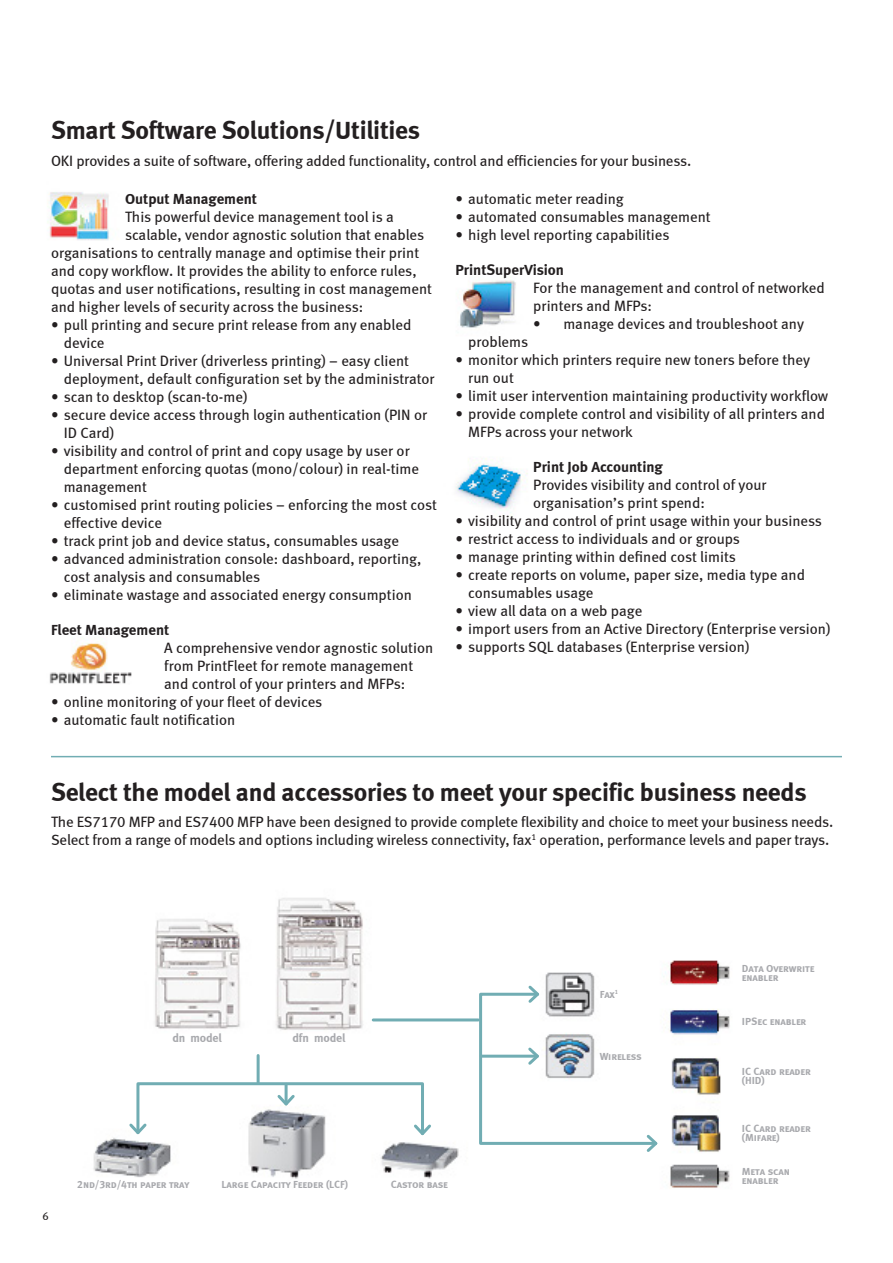
<style>
.page{position:relative;width:893px;height:1263px;background:#fff}
.page>*{position:absolute;margin:0;border:0;box-sizing:border-box;transform-origin:0 0}
.t1{font:25.5px "Meta Bold LF";letter-spacing:-.01em;color:#231f20}
.BodyText_Big{font:15px/18px "Meta Book LF";color:#231f20}
.BodyText_Big-2{font:15px "Meta Bold LF";color:#231f20}
.t2{font:12px "Meta Bold LF";letter-spacing:-.01em;color:#a8a9ad}
.BodyText{font:11.25px "Meta Book LF";color:#231f20}
.t3{font:10.5px/9px "Meta Bold LF Caps";letter-spacing:-.01em;color:#a8a9ad}
</style>
<div class="page">
<img style="left:49px;top:192px;width:793px;height:996px">
<hr style="left:51px;top:756px;width:791px;height:1px;background:#71adb3">
<svg style="left:478px;top:983px;width:182px;height:172px"></svg>
<hr style="left:373px;top:1018px;width:105px;height:3px;background:#71adb3">
<svg style="left:127px;top:1081px;width:307px;height:57px"></svg>
<hr style="left:257px;top:1055px;width:3px;height:27px;background:#71adb3">
<p class="t1" style="left:51px;top:115px;width:371px">Smart Software Solutions/Utilities</p>
<p class="BodyText_Big" style="left:51px;top:151px;width:642px">OKI provides a suite of software, offering added functionality, control and efficiencies for your business.</p>
<p class="BodyText_Big-2" style="left:125px;top:190px;width:133px">Output Management</p>
<p class="BodyText_Big" style="left:125px;top:208px;width:270px">This powerful device management tool is a</p>
<p class="BodyText_Big" style="left:125px;top:226px;width:301px">scalable, vendor agnostic solution that enables</p>
<p class="BodyText_Big" style="left:51px;top:244px;width:370px">organisations to centrally manage and optimise their print</p>
<p class="BodyText_Big" style="left:51px;top:262px;width:367px">and copy workflow. It provides the ability to enforce rules,</p>
<p class="BodyText_Big" style="left:51px;top:280px;width:382px">quotas and user notifications, resulting in cost management</p>
<p class="BodyText_Big" style="left:51px;top:298px;width:314px">and higher levels of security across the business:</p>
<p class="BodyText_Big" style="left:64px;top:316px;width:349px;text-indent:-13px">• pull printing and secure print release from any enabled device</p>
<p class="BodyText_Big" style="left:64px;top:352px;width:372px;text-indent:-13px">• Universal Print Driver (driverless printing) – easy client deployment, default configuration set by the administrator</p>
<p class="BodyText_Big" style="left:51px;top:388px;width:198px">• scan to desktop (scan-to-me)</p>
<p class="BodyText_Big" style="left:64px;top:406px;width:365px;text-indent:-13px">• secure device access through login authentication (PIN or<br>ID Card)</p>
<p class="BodyText_Big" style="left:64px;top:442px;width:357px;text-indent:-13px">• visibility and control of print and copy usage by user or department enforcing quotas (mono/colour) in real-time management</p>
<p class="BodyText_Big" style="left:64px;top:496px;width:375px;text-indent:-13px">• customised print routing policies – enforcing the most cost effective device</p>
<p class="BodyText_Big" style="left:51px;top:532px;width:350px">• track print job and device status, consumables usage</p>
<p class="BodyText_Big" style="left:64px;top:550px;width:359px;text-indent:-13px">• advanced administration console: dashboard, reporting, cost analysis and consumables</p>
<p class="BodyText_Big" style="left:51px;top:586px;width:362px">• eliminate wastage and associated energy consumption</p>
<p class="BodyText_Big-2" style="left:51px;top:621px;width:120px">Fleet Management</p>
<p class="BodyText_Big" style="left:164px;top:639px;width:270px">A comprehensive vendor agnostic solution from PrintFleet for remote management and control of your printers and MFPs:</p>
<p class="BodyText_Big" style="left:51px;top:693px;width:273px">• online monitoring of your fleet of devices</p>
<p class="BodyText_Big" style="left:51px;top:711px;width:186px">• automatic fault notification</p>
<p class="BodyText_Big" style="left:455px;top:190px;width:170px">• automatic meter reading</p>
<p class="BodyText_Big" style="left:455px;top:208px;width:257px">• automated consumables management</p>
<p class="BodyText_Big" style="left:455px;top:226px;width:216px">• high level reporting capabilities</p>
<p class="BodyText_Big-2" style="left:455px;top:261px;width:110px">PrintSuperVision</p>
<p class="BodyText_Big" style="left:533px;top:279px;width:293px">For the management and control of networked printers and MFPs:</p>
<p class="BodyText_Big" style="left:533px;top:315px;width:272px">• manage devices and troubleshoot any</p>
<p class="BodyText_Big" style="left:468px;top:333px;width:62px">problems</p>
<p class="BodyText_Big" style="left:468px;top:351px;width:344px;text-indent:-13px">• monitor which printers require new toners before they run out</p>
<p class="BodyText_Big" style="left:455px;top:387px;width:374px">• limit user intervention maintaining productivity workflow</p>
<p class="BodyText_Big" style="left:468px;top:405px;width:358px;text-indent:-13px">• provide complete control and visibility of all printers and<br>MFPs across your network</p>
<p class="BodyText_Big-2" style="left:533px;top:458px;width:131px">Print Job Accounting</p>
<p class="BodyText_Big" style="left:533px;top:476px;width:235px">Provides visibility and control of your organisation’s print spend:</p>
<p class="BodyText_Big" style="left:455px;top:512px;width:368px">• visibility and control of print usage within your business</p>
<p class="BodyText_Big" style="left:455px;top:530px;width:286px">• restrict access to individuals and or groups</p>
<p class="BodyText_Big" style="left:455px;top:548px;width:282px">• manage printing within defined cost limits</p>
<p class="BodyText_Big" style="left:468px;top:566px;width:338px;text-indent:-13px">• create reports on volume, paper size, media type and consumables usage</p>
<p class="BodyText_Big" style="left:455px;top:602px;width:188px">• view all data on a web page</p>
<p class="BodyText_Big" style="left:455px;top:620px;width:376px">• import users from an Active Directory (Enterprise version)</p>
<p class="BodyText_Big" style="left:455px;top:638px;width:295px">• supports SQL databases (Enterprise version)</p>
<p class="t1" style="left:51px;top:776px;width:757px">Select the model and accessories to meet your specific business needs</p>
<p class="BodyText_Big" style="left:51px;top:813px;width:784px">The ES7170 MFP and ES7400 MFP have been designed to provide complete flexibility and choice to meet your business needs.<br>Select from a range of models and options including wireless connectivity, fax<sup>1</sup> operation, performance levels and paper trays.</p>
<p class="t2" style="left:172px;top:1031px;width:51px">dn model</p>
<p class="t2" style="left:292px;top:1031px;width:55px">dfn model</p>
<p class="BodyText" style="left:43px;top:1210px;width:8px">6</p>
<p class="t3" style="left:77px;top:1180px;width:114px">2nd/3rd/4th paper tray</p>
<p class="t3" style="left:222px;top:1180px;width:128px">Large Capacity Feeder (LCF)</p>
<p class="t3" style="left:391px;top:1180px;width:59px">Castor base</p>
<p class="t3" style="left:600px;top:989px;width:20px">Fax<sup>1</sup></p>
<p class="t3" style="left:600px;top:1051px;width:44px">Wireless</p>
<p class="t3" style="left:742px;top:963px;width:74px">Data Overwrite enabler</p>
<p class="t3" style="left:742px;top:1017px;width:66px">IPSec enabler</p>
<p class="t3" style="left:742px;top:1066px;width:71px">IC Card reader (HID)</p>
<p class="t3" style="left:742px;top:1123px;width:71px">IC Card reader (Mifare)</p>
<p class="t3" style="left:742px;top:1167px;width:50px">Meta scan enabler</p>
</div>
